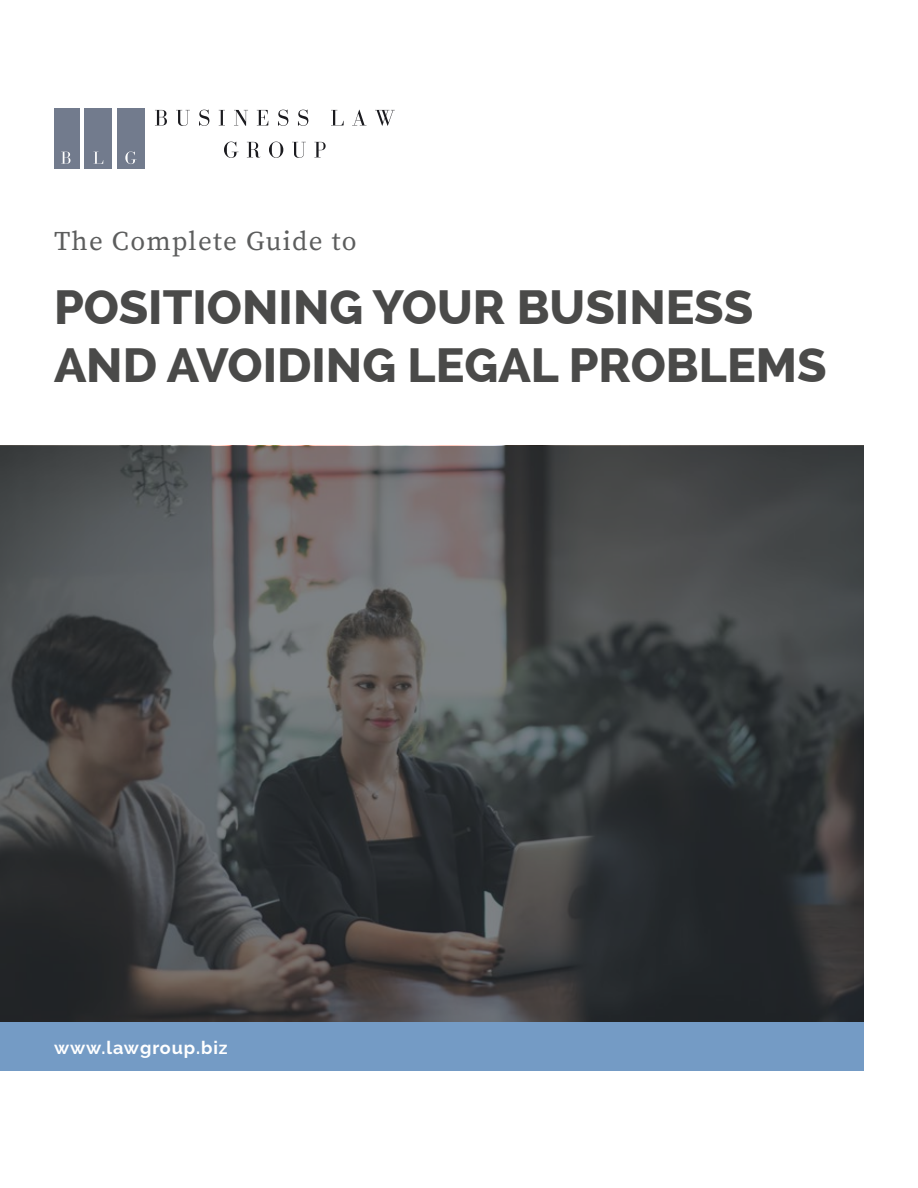
<style>
.page{position:relative;width:918px;height:1188px;background:#fff}
.page>*{position:absolute;margin:0;border:0;box-sizing:border-box;transform-origin:0 0}
.t1{font:800 48px/57.6px "Raleway";color:#4a4a49}
.t2{font:27px "Source Serif Pro";letter-spacing:.05em;color:#5c5d5d}
.t3{font:700 18px "Raleway";letter-spacing:.05em;color:#fff}
</style>
<div class="page">
<div style="left:0;top:1023px;width:864px;height:48px;background:#749bc5"></div>
<div style="left:54px;top:108px;width:26px;height:61px;background:#727b8d"></div>
<div style="left:85px;top:108px;width:27px;height:61px;background:#727b8d"></div>
<div style="left:117px;top:108px;width:27px;height:61px;background:#727b8d"></div>
<svg style="left:61px;top:152px;width:10px;height:12px"></svg>
<svg style="left:94px;top:152px;width:9px;height:12px"></svg>
<svg style="left:125px;top:151px;width:12px;height:13px"></svg>
<svg style="left:155px;top:110px;width:12px;height:16px"></svg>
<svg style="left:176px;top:110px;width:14px;height:16px"></svg>
<svg style="left:199px;top:110px;width:10px;height:16px"></svg>
<svg style="left:219px;top:110px;width:6px;height:16px"></svg>
<svg style="left:234px;top:110px;width:14px;height:16px"></svg>
<svg style="left:257px;top:110px;width:11px;height:16px"></svg>
<svg style="left:278px;top:110px;width:10px;height:16px"></svg>
<svg style="left:298px;top:110px;width:10px;height:16px"></svg>
<svg style="left:331px;top:110px;width:13px;height:16px"></svg>
<svg style="left:352px;top:110px;width:15px;height:16px"></svg>
<svg style="left:375px;top:110px;width:20px;height:16px"></svg>
<svg style="left:224px;top:142px;width:15px;height:16px"></svg>
<svg style="left:247px;top:142px;width:14px;height:16px"></svg>
<svg style="left:269px;top:142px;width:14px;height:16px"></svg>
<svg style="left:292px;top:142px;width:14px;height:16px"></svg>
<svg style="left:314px;top:142px;width:12px;height:15px"></svg>
<svg style="left:0;top:446px;width:863px;height:576px"></svg>
<p class="t2" style="left:54px;top:225px;width:304px">The Complete Guide to</p>
<p class="t1" style="left:54px;top:279px;width:774px">POSITIONING YOUR BUSINESS<br>AND AVOIDING LEGAL PROBLEMS</p>
<p class="t3" style="left:54px;top:1037px;width:175px">www.lawgroup.biz</p>
</div>
